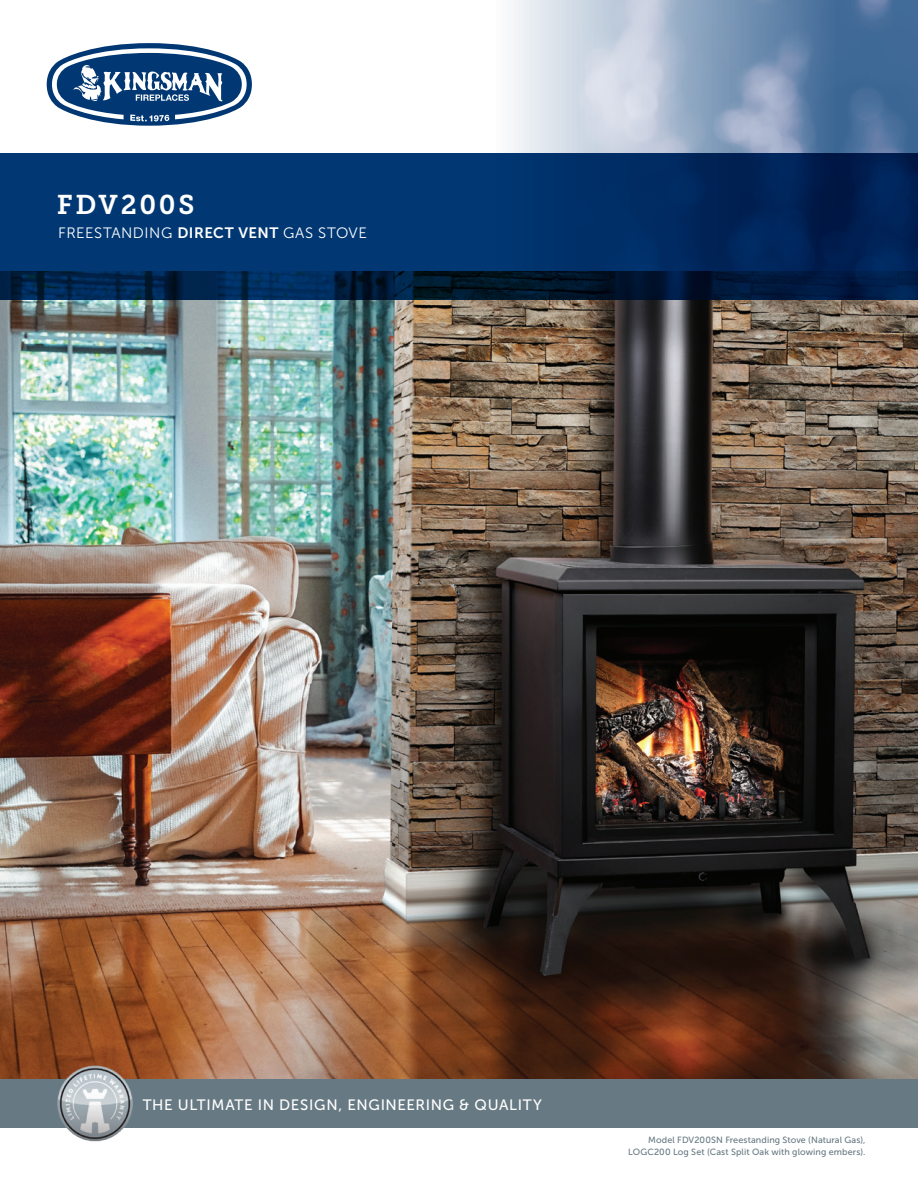
<style>
.page{position:relative;width:918px;height:1188px;background:#fff}
.page>*{position:absolute;margin:0;border:0;box-sizing:border-box;transform-origin:0 0}
.t1{font:27px "Museo Slab 700";letter-spacing:.1em;color:#fff}
.t2{font:15px "Museo Sans 500";letter-spacing:.045em;color:#fff}
.t3{font:15px "Museo Sans 300";letter-spacing:.035em;color:#fff}
.t4{font:9px/12px "Museo Sans 500";letter-spacing:.015em;color:#677982;text-align:right}
.s1{font-family:"Museo Sans 700"}
</style>
<div class="page">
<img style="left:0;top:300px;width:918px;height:779px">
<img style="left:513px;top:0;width:405px;height:153px">
<svg style="left:0;top:153px;width:918px;height:147px;background:#002c61"></svg>
<div style="left:0;top:1079px;width:918px;height:49px;background:#677982"></div>
<img style="left:56px;top:1065px;width:78px;height:77px">
<svg style="left:47px;top:43px;width:205px;height:83px"></svg>
<h1 class="t1" style="left:57px;top:189px;width:139px">FDV200S</h1>
<h2 class="t3" style="left:58px;top:225px;width:310px">FREESTANDING <span class="s1">DIRECT VENT</span> GAS STOVE</h2>
<h2 class="t2" style="left:143px;top:1097px;width:401px">THE ULTIMATE IN DESIGN, ENGINEERING &amp; QUALITY</h2>
<p class="t4" style="left:628px;top:1134px;width:239px">Model FDV200SN Freestanding Stove (Natural Gas),<br>LOGC200 Log Set (Cast Split Oak with glowing embers).</p>
</div>
